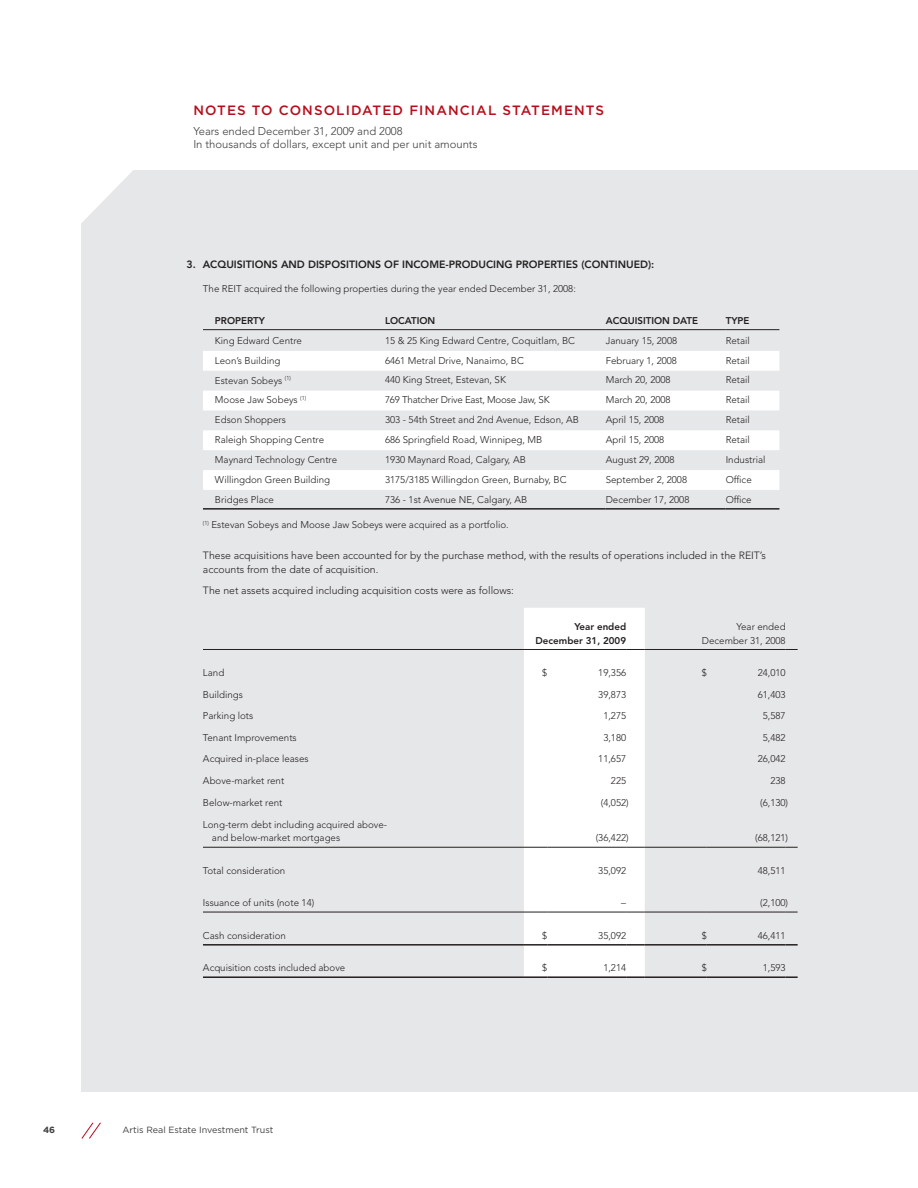
<style>
.page{position:relative;width:918px;height:1188px;background:#fff}
.page>*{position:absolute;margin:0;border:0;box-sizing:border-box;transform-origin:0 0}
.t1{font:500 13.5px "Gotham";letter-spacing:.08em;color:#b50e1a}
.t2{font:300 11.25px/12.8px "Avenir LT Std";color:#3e3e3f}
.t3{font:300 10.5px/14.2px "Avenir LT Std";color:#231f20}
.t4{font:800 10.5px "Avenir LT Std";color:#231f20}
.t5{font:300 9.75px/13.5px "Avenir LT Std";color:#231f20;text-align:right}
.t6{font:800 9.75px/13.5px "Avenir LT Std";color:#231f20;text-align:right}
.t7{font:300 9.75px "Avenir LT Std";letter-spacing:-.02em;color:#231f20}
.t8{font:9px "Gotham";color:#3e3e3f}
.t9{font:700 9px "Gotham";color:#3e3e3f}
</style>
<div class="page">
<div style="left:81px;top:0;width:837px;height:1092px;background:#e6e7e9"></div>
<svg style="left:81px;top:170px;width:52px;height:53px;fill:#fcfcfc"></svg>
<div style="left:0;top:0;width:918px;height:170px;background:#fff"></div>
<svg style="left:81px;top:1122px;width:20px;height:17px"></svg>
<div style="left:524px;top:608px;width:121px;height:368px;background:#fff"></div>
<hr style="left:203px;top:649px;width:321px;height:1px;background:#231f20">
<hr style="left:524px;top:649px;width:102px;height:1px;background:#231f20">
<svg style="left:626px;top:649px;width:19px;height:1px"></svg>
<hr style="left:645px;top:649px;width:141px;height:1px;background:#231f20">
<svg style="left:786px;top:649px;width:12px;height:1px"></svg>
<hr style="left:203px;top:847px;width:321px;height:1px;background:#231f20">
<svg style="left:524px;top:847px;width:23px;height:1px"></svg>
<hr style="left:547px;top:847px;width:79px;height:1px;background:#231f20">
<svg style="left:626px;top:847px;width:19px;height:1px"></svg>
<hr style="left:645px;top:847px;width:62px;height:1px;background:#231f20">
<hr style="left:707px;top:847px;width:79px;height:1px;background:#231f20">
<svg style="left:786px;top:847px;width:12px;height:1px"></svg>
<hr style="left:203px;top:912px;width:321px;height:1px;background:#231f20">
<svg style="left:524px;top:912px;width:23px;height:1px"></svg>
<hr style="left:547px;top:912px;width:79px;height:1px;background:#231f20">
<svg style="left:626px;top:912px;width:19px;height:1px"></svg>
<hr style="left:645px;top:912px;width:62px;height:1px;background:#231f20">
<hr style="left:707px;top:912px;width:79px;height:1px;background:#231f20">
<svg style="left:786px;top:912px;width:12px;height:1px"></svg>
<hr style="left:203px;top:944px;width:321px;height:2px;background:#231f20">
<hr style="left:524px;top:944px;width:23px;height:2px;background:#231f20">
<hr style="left:547px;top:944px;width:79px;height:2px;background:#231f20">
<svg style="left:626px;top:944px;width:19px;height:2px"></svg>
<hr style="left:645px;top:944px;width:62px;height:2px;background:#231f20">
<hr style="left:707px;top:944px;width:79px;height:2px;background:#231f20">
<svg style="left:786px;top:944px;width:12px;height:2px"></svg>
<hr style="left:203px;top:976px;width:321px;height:2px;background:#231f20">
<hr style="left:524px;top:976px;width:23px;height:2px;background:#231f20">
<hr style="left:547px;top:976px;width:79px;height:2px;background:#231f20">
<svg style="left:626px;top:976px;width:19px;height:2px"></svg>
<hr style="left:645px;top:976px;width:62px;height:2px;background:#231f20">
<hr style="left:707px;top:976px;width:79px;height:2px;background:#231f20">
<svg style="left:786px;top:976px;width:12px;height:2px"></svg>
<svg style="left:203px;top:351px;width:576px;height:139px;fill:#fff"></svg>
<svg style="left:203px;top:329px;width:12px;height:1px"></svg>
<hr style="left:215px;top:329px;width:170px;height:1px;background:#231f20">
<hr style="left:385px;top:329px;width:221px;height:1px;background:#231f20">
<hr style="left:606px;top:329px;width:120px;height:1px;background:#231f20">
<hr style="left:726px;top:329px;width:53px;height:1px;background:#231f20">
<svg style="left:203px;top:508px;width:12px;height:2px"></svg>
<hr style="left:215px;top:508px;width:170px;height:2px;background:#231f20">
<hr style="left:385px;top:508px;width:221px;height:2px;background:#231f20">
<hr style="left:606px;top:508px;width:120px;height:2px;background:#231f20">
<hr style="left:726px;top:508px;width:53px;height:2px;background:#231f20">
<h1 class="t1" style="left:193px;top:102px;width:412px">NOTES TO CONSOLIDATED FINANCIAL STATEMENTS</h1>
<p class="t2" style="left:193px;top:125px;width:286px">Years ended December 31, 2009 and 2008<br>In thousands of dollars, except unit and per unit amounts</p>
<p class="t4" style="left:186px;top:258px;width:104px">3. ACQU ISITIONS AND</p>
<p class="t4" style="left:308px;top:258px;width:55px">DIS POSITIONS</p>
<p class="t4" style="left:384px;top:258px;width:272px">OF INCOME-PRODUCING PROPERTIES (CONTINUED):</p>
<p class="t5" style="left:203px;top:282px;width:374px">The REIT acquired the following properties during the year ended December 31, 2008:</p>
<p class="t6" style="left:215px;top:314px;width:50px">PROPERTY</p>
<p class="t6" style="left:385px;top:314px;width:52px">LOCATION</p>
<p class="t6" style="left:606px;top:314px;width:94px">ACQU ISITION DATE</p>
<p class="t6" style="left:726px;top:314px;width:25px">TYPE</p>
<p class="t5" style="left:215px;top:334px;width:88px">King Edward Centre</p>
<p class="t5" style="left:385px;top:334px;width:192px">15 &amp; 25 King Edward Centre, Coquitlam, BC</p>
<p class="t5" style="left:606px;top:334px;width:73px">January 15, 2008</p>
<p class="t5" style="left:726px;top:334px;width:26px">Retail</p>
<p class="t5" style="left:215px;top:354px;width:67px">Leon’s Building</p>
<p class="t5" style="left:385px;top:354px;width:140px">6461 Metral Drive, Nanaimo, BC</p>
<p class="t5" style="left:606px;top:354px;width:73px">February 1, 2008</p>
<p class="t5" style="left:726px;top:354px;width:26px">Retail</p>
<p class="t5" style="left:215px;top:373px;width:77px">Estevan Sobeys <sup>(1)</sup></p>
<p class="t5" style="left:385px;top:373px;width:122px">440 King Street, Estevan, SK</p>
<p class="t5" style="left:606px;top:373px;width:66px">March 20, 2008</p>
<p class="t5" style="left:726px;top:373px;width:26px">Retail</p>
<p class="t5" style="left:215px;top:393px;width:93px">Moose Jaw Sobeys <sup>(1)</sup></p>
<p class="t7" style="left:385px;top:394px;width:166px">769 Thatcher Drive East, Moose Jaw, SK</p>
<p class="t5" style="left:606px;top:393px;width:66px">March 20, 2008</p>
<p class="t5" style="left:726px;top:393px;width:26px">Retail</p>
<p class="t5" style="left:215px;top:413px;width:73px">Edson Shoppers</p>
<p class="t5" style="left:385px;top:413px;width:195px">303 - 54th Street and 2nd Avenue, Edson, AB</p>
<p class="t5" style="left:606px;top:413px;width:60px">April 15, 2008</p>
<p class="t5" style="left:726px;top:413px;width:26px">Retail</p>
<p class="t5" style="left:215px;top:433px;width:111px">Raleigh Shopping Centre</p>
<p class="t5" style="left:385px;top:433px;width:159px">686 Springfield Road, Winnipeg, MB</p>
<p class="t5" style="left:606px;top:433px;width:60px">April 15, 2008</p>
<p class="t5" style="left:726px;top:433px;width:26px">Retail</p>
<p class="t5" style="left:215px;top:453px;width:124px">Maynard Technology Centre</p>
<p class="t5" style="left:385px;top:453px;width:142px">1930 Maynard Road, Calgary, AB</p>
<p class="t5" style="left:606px;top:453px;width:70px">August 29, 2008</p>
<p class="t5" style="left:726px;top:453px;width:41px">Industrial</p>
<p class="t5" style="left:215px;top:473px;width:117px">Willingdon Green Building</p>
<p class="t5" style="left:385px;top:473px;width:183px">3175/3185 Willingdon Green, Burnaby, BC</p>
<p class="t5" style="left:606px;top:473px;width:83px">September 2, 2008</p>
<p class="t5" style="left:726px;top:473px;width:28px">Office</p>
<p class="t5" style="left:215px;top:493px;width:60px">Bridges Place</p>
<p class="t5" style="left:385px;top:493px;width:144px">736 - 1st Avenue NE, Calgary, AB</p>
<p class="t5" style="left:606px;top:493px;width:85px">December 17, 2008</p>
<p class="t5" style="left:726px;top:493px;width:28px">Office</p>
<p class="t5" style="left:203px;top:518px;width:307px"><sup>(1)</sup> Estevan Sobeys and Moose Jaw Sobeys were acquired as a portfolio.</p>
<p class="t3" style="left:203px;top:548px;width:565px">These acquisitions have been accounted for by the purchase method, with the results of operations included in the REIT’s accounts from the date of acquisition.</p>
<p class="t3" style="left:203px;top:583px;width:313px">The net assets acquired including acquisition costs were as follows:</p>
<p class="t6" style="left:536px;top:620px;width:92px">YEAR ENDED<br>DECEMBER 31, 2009</p>
<p class="t5" style="left:702px;top:620px;width:85px">Year ended<br>December 31, 2008</p>
<p class="t5" style="left:203px;top:666px;width:23px">Land</p>
<p class="t5" style="left:542px;top:666px;width:7px">$</p>
<p class="t5" style="left:598px;top:666px;width:29px">19,356</p>
<p class="t5" style="left:702px;top:666px;width:7px">$</p>
<p class="t5" style="left:758px;top:666px;width:29px">24,010</p>
<p class="t5" style="left:203px;top:688px;width:42px">Buildings</p>
<p class="t5" style="left:598px;top:688px;width:29px">39,873</p>
<p class="t5" style="left:758px;top:688px;width:29px">61,403</p>
<p class="t5" style="left:203px;top:709px;width:52px">Parking lots</p>
<p class="t5" style="left:603px;top:709px;width:24px">1,275</p>
<p class="t5" style="left:763px;top:709px;width:24px">5,587</p>
<p class="t5" style="left:203px;top:731px;width:95px">Tenant Improvements</p>
<p class="t5" style="left:603px;top:731px;width:24px">3,180</p>
<p class="t5" style="left:763px;top:731px;width:24px">5,482</p>
<p class="t5" style="left:203px;top:752px;width:107px">Acquired in-place leases</p>
<p class="t5" style="left:598px;top:752px;width:29px">11,657</p>
<p class="t5" style="left:758px;top:752px;width:29px">26,042</p>
<p class="t5" style="left:203px;top:774px;width:83px">Above-market rent</p>
<p class="t5" style="left:611px;top:774px;width:17px">225</p>
<p class="t5" style="left:770px;top:774px;width:17px">238</p>
<p class="t5" style="left:203px;top:796px;width:81px">Below-market rent</p>
<p class="t5" style="left:601px;top:796px;width:29px">(4,052)</p>
<p class="t5" style="left:760px;top:796px;width:29px">(6,130)</p>
<p class="t5" style="left:212px;top:818px;width:177px;text-align:left;text-indent:-9px">Long-term debt including acquired above&shy;and below-market mortgages</p>
<p class="t5" style="left:596px;top:831px;width:34px">(36,422)</p>
<p class="t5" style="left:755px;top:831px;width:34px">(68,121)</p>
<p class="t5" style="left:203px;top:864px;width:84px">Total consideration</p>
<p class="t5" style="left:598px;top:864px;width:29px">35,092</p>
<p class="t5" style="left:758px;top:864px;width:29px">48,511</p>
<p class="t5" style="left:203px;top:896px;width:113px">Issuance of units (note 14)</p>
<p class="t5" style="left:621px;top:896px;width:6px">–</p>
<p class="t5" style="left:760px;top:896px;width:29px">(2,100)</p>
<p class="t5" style="left:203px;top:929px;width:84px">Cash consideration</p>
<p class="t5" style="left:542px;top:929px;width:7px">$</p>
<p class="t5" style="left:598px;top:929px;width:29px">35,092</p>
<p class="t5" style="left:702px;top:929px;width:7px">$</p>
<p class="t5" style="left:758px;top:929px;width:29px">46,411</p>
<p class="t5" style="left:203px;top:961px;width:144px">Acquisition costs included above</p>
<p class="t5" style="left:542px;top:961px;width:7px">$</p>
<p class="t5" style="left:603px;top:961px;width:24px">1,214</p>
<p class="t5" style="left:702px;top:961px;width:7px">$</p>
<p class="t5" style="left:763px;top:961px;width:24px">1,593</p>
<p class="t9" style="left:43px;top:1125px;width:14px">46</p>
<p class="t8" style="left:122px;top:1125px;width:153px">Artis Real Estate Investment Trust</p>
</div>
